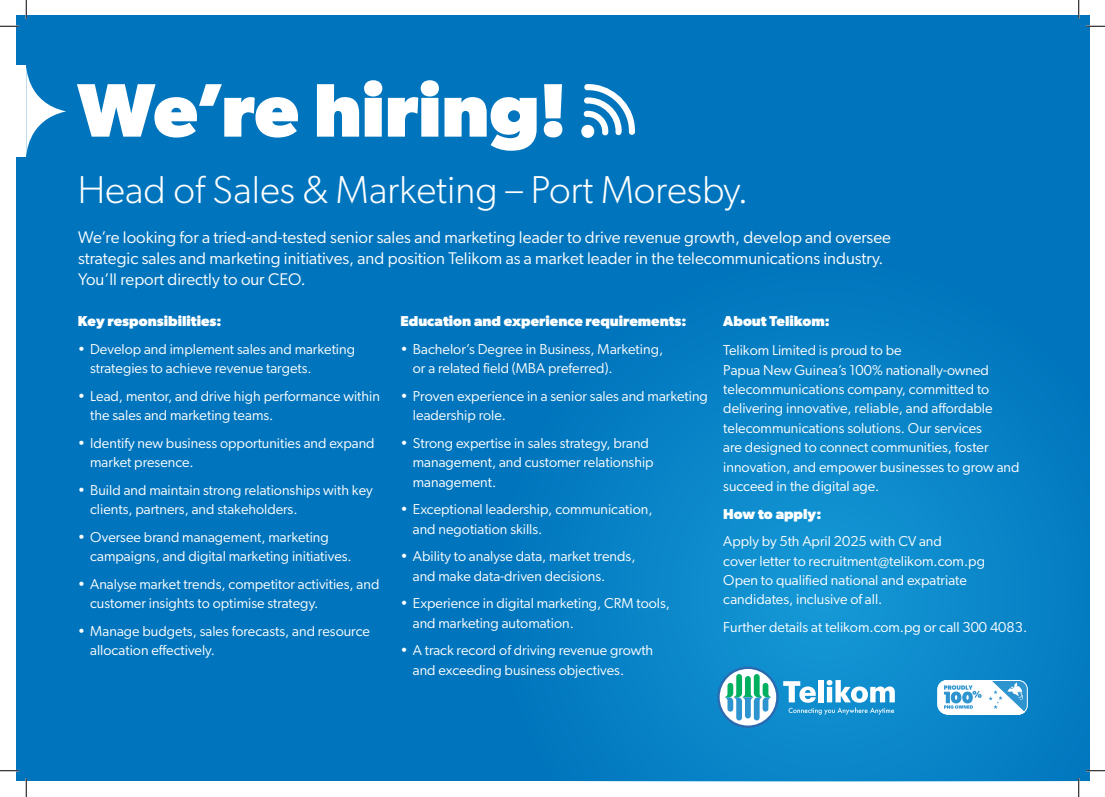
<style>
.page{position:relative;width:1105px;height:797px;background:#fff}
.page>*{position:absolute;margin:0;border:0;box-sizing:border-box;transform-origin:0 0}
.t1{font:700 76px "Gibson";color:#fff}
.t2{font:300 39px "Gibson";color:#fff}
.t3{font:16.88px/21.1px "Gibson";color:#fff}
.t4{font:14.38px/19.4px "Gibson";color:#fff}
.t5{font:700 14.38px "Gibson";color:#fff}
</style>
<div class="page">
<div style="left:16px;top:16px;width:1073px;height:765px;background:#0075bd"></div>
<svg style="left:590px;top:353px;width:499px;height:428px;fill:#0a85c8"></svg>
<svg style="left:581px;top:84px;width:54px;height:54px"></svg>
<svg style="left:26px;top:67px;width:40px;height:89px"></svg>
<div style="left:16px;top:66px;width:10px;height:91px;background:#fff"></div>
<svg style="left:937px;top:680px;width:90px;height:34px;background:#bcdcef"></svg>
<svg style="left:783px;top:680px;width:112px;height:34px;background:#68b8e0"></svg>
<svg style="left:717px;top:666px;width:62px;height:62px"></svg>
<div style="left:720px;top:669px;width:56px;height:56px;background:#fff;border-radius:50%"></div>
<svg style="left:725px;top:674px;width:46px;height:46px"></svg>
<svg style="left:0;top:25px;width:19px;height:2px"></svg>
<svg style="left:1086px;top:25px;width:19px;height:2px"></svg>
<svg style="left:0;top:770px;width:19px;height:1px"></svg>
<svg style="left:1086px;top:770px;width:19px;height:1px"></svg>
<svg style="left:25px;top:0;width:2px;height:19px"></svg>
<svg style="left:25px;top:778px;width:2px;height:19px"></svg>
<svg style="left:1078px;top:0;width:1px;height:19px"></svg>
<svg style="left:1078px;top:778px;width:1px;height:19px"></svg>
<h1 class="t1" style="left:78px;top:65px;width:490px">We’re hiring!</h1>
<h2 class="t2" style="left:78px;top:166px;width:672px">Head of Sales &amp; Marketing – Port Moresby.</h2>
<p class="t3" style="left:78px;top:226px;width:814px">We’re looking for a tried-and-tested senior sales and marketing leader to drive revenue growth, develop and oversee strategic sales and marketing initiatives, and position Telikom as a market leader in the telecommunications industry.<br>You’ll report directly to our CEO.</p>
<p class="t5" style="left:78px;top:313px;width:145px">Key responsibilities:</p>
<p class="t4" style="left:90px;top:339px;width:266px;text-indent:-12px">• Develop and implement sales and marketing strategies to achieve revenue targets.</p>
<p class="t4" style="left:90px;top:386px;width:291px;text-indent:-12px">• Lead, mentor, and drive high performance within the sales and marketing teams.</p>
<p class="t4" style="left:90px;top:433px;width:286px;text-indent:-12px">• Identify new business opportunities and expand market presence.</p>
<p class="t4" style="left:90px;top:480px;width:284px;text-indent:-12px">• Build and maintain strong relationships with key clients, partners, and stakeholders.</p>
<p class="t4" style="left:90px;top:527px;width:263px;text-indent:-12px">• Oversee brand management, marketing campaigns, and digital marketing initiatives.</p>
<p class="t4" style="left:90px;top:574px;width:291px;text-indent:-12px">• Analyse market trends, competitor activities, and customer insights to optimise strategy.</p>
<p class="t4" style="left:90px;top:621px;width:281px;text-indent:-12px">• Manage budgets, sales forecasts, and resource allocation effectively.</p>
<p class="t5" style="left:401px;top:313px;width:287px">Education and experience requirements:</p>
<p class="t4" style="left:413px;top:339px;width:252px;text-indent:-12px">• Bachelor’s Degree in Business, Marketing, or a related field (MBA preferred).</p>
<p class="t4" style="left:413px;top:386px;width:297px;text-indent:-12px">• Proven experience in a senior sales and marketing leadership role.</p>
<p class="t4" style="left:413px;top:433px;width:242px;text-indent:-12px">• Strong expertise in sales strategy, brand management, and customer relationship management.</p>
<p class="t4" style="left:413px;top:499px;width:241px;text-indent:-12px">• Exceptional leadership, communication, and negotiation skills.</p>
<p class="t4" style="left:413px;top:546px;width:224px;text-indent:-12px">• Ability to analyse data, market trends, and make data-driven decisions.</p>
<p class="t4" style="left:413px;top:593px;width:259px;text-indent:-12px">• Experience in digital marketing, CRM tools, and marketing automation.</p>
<p class="t4" style="left:413px;top:640px;width:242px;text-indent:-12px">• A track record of driving revenue growth and exceeding business objectives.</p>
<p class="t5" style="left:723px;top:313px;width:108px">About Telikom:</p>
<p class="t4" style="left:723px;top:340px;width:298px">Telikom Limited is proud to be<br>Papua New Guinea’s 100% nationally-owned telecommunications company, committed to delivering innovative, reliable, and affordable telecommunications solutions. Our services<br>are designed to connect communities, foster innovation, and empower businesses to grow and succeed in the digital age.</p>
<p class="t5" style="left:723px;top:505px;width:100px">How to apply:</p>
<p class="t4" style="left:723px;top:531px;width:263px">Apply by 5th April 2025 with CV and<br>cover letter to recruitment@telikom.com.pg Open to qualified national and expatriate candidates, inclusive of all.</p>
<p class="t4" style="left:723px;top:617px;width:305px">Further details at telikom.com.pg or call 300 4083.</p>
</div>
